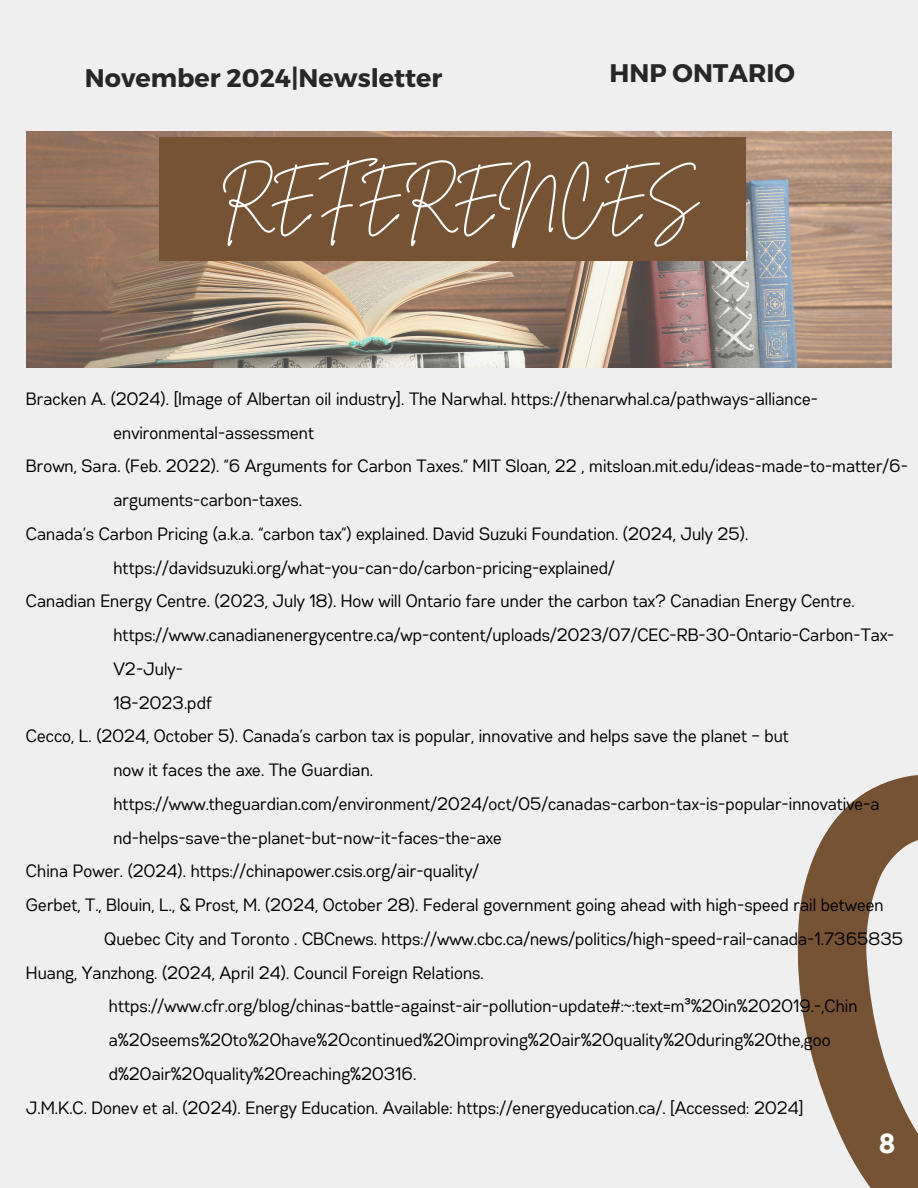
<style>
.page{position:relative;width:918px;height:1188px;background:#efefef}
.page>*{position:absolute;margin:0;border:0;box-sizing:border-box;transform-origin:0 0}
.t1{font:54px "Brittany Signature";color:#fff}
.t2{font:700 28.65px "TT Chocolates";color:#fff}
.t3{font:700 25.35px "Montserrat";color:#272727}
.t4{font:17.85px "Gabriel Sans Cond";color:#000}
</style>
<div class="page">
<img style="left:26px;top:132px;width:865px;height:236px">
<svg style="left:797px;top:775px;width:121px;height:413px;fill:#775335"></svg>
<div style="left:159px;top:137px;width:586px;height:124px;background:#775335"></div>
<p class="t3" style="left:85px;top:61px;width:359px">November 2024|Newsletter</p>
<p class="t3" style="left:609px;top:57px;width:187px">HNP ONTARIO</p>
<p class="t1" style="left:220px;top:163px;width:479px">REFERENCES</p>
<h3 class="t4" style="left:26px;top:391px;width:794px">Bracken A. (2024). [Image of Albertan oil industry]. The Narwhal. https://thenarwhal.ca/pathways-alliance-</h3>
<h2 class="t4" style="left:114px;top:424px;width:202px">environmental-assessment</h2>
<p class="t4" style="left:26px;top:458px;width:884px">Brown, Sara. (Feb. 2022). “6 Arguments for Carbon Taxes.” MIT Sloan, 22 , mitsloan.mit.edu/ideas-made-to-matter/6-</p>
<p class="t4" style="left:114px;top:492px;width:190px">arguments-carbon-taxes.</p>
<h1 class="t4" style="left:26px;top:526px;width:724px">Canada’s Carbon Pricing (a.k.a. “carbon tax”) explained. David Suzuki Foundation. (2024, July 25).</h1>
<p class="t4" style="left:114px;top:559px;width:503px">https://davidsuzuki.org/what-you-can-do/carbon-pricing-explained/</p>
<p class="t4" style="left:26px;top:593px;width:830px">Canadian Energy Centre. (2023, July 18). How will Ontario fare under the carbon tax? Canadian Energy Centre.</p>
<p class="t4" style="left:114px;top:627px;width:783px">https://www.canadianenergycentre.ca/wp-content/uploads/2023/07/CEC-RB-30-Ontario-Carbon-Tax-</p>
<p class="t4" style="left:114px;top:661px;width:71px">V2-July-</p>
<p class="t4" style="left:114px;top:694px;width:100px">18-2023.pdf</p>
<p class="t4" style="left:26px;top:728px;width:764px">Cecco, L. (2024, October 5). Canada’s carbon tax is popular, innovative and helps save the planet – but</p>
<p class="t4" style="left:114px;top:762px;width:261px">now it faces the axe. The Guardian.</p>
<p class="t4" style="left:114px;top:796px;width:768px">https://www.theguardian.com/environment/2024/oct/05/canadas-carbon-tax-is-popular-innovative-a</p>
<p class="t4" style="left:114px;top:829px;width:390px">nd-helps-save-the-planet-but-now-it-faces-the-axe</p>
<p class="t4" style="left:26px;top:863px;width:455px">China Power. (2024). https://chinapower.csis.org/air-quality/</p>
<p class="t4" style="left:26px;top:897px;width:859px">Gerbet, T., Blouin, L., &amp; Prost, M. (2024, October 28). Federal government going ahead with high-speed rail between</p>
<p class="t4" style="left:105px;top:931px;width:801px">Quebec City and Toronto . CBCnews. https://www.cbc.ca/news/politics/high-speed-rail-canada-1.7365835</p>
<p class="t4" style="left:26px;top:964px;width:459px">Huang, Yanzhong. (2024, April 24). Council Foreign Relations.</p>
<p class="t4" style="left:109px;top:998px;width:750px">https://www.cfr.org/blog/chinas-battle-against-air-pollution-update#:~:text=m³%20in%202019.-,Chin</p>
<p class="t4" style="left:109px;top:1032px;width:723px">a%20seems%20to%20have%20continued%20improving%20air%20quality%20during%20the,goo</p>
<p class="t4" style="left:109px;top:1066px;width:309px">d%20air%20quality%20reaching%20316.</p>
<p class="t4" style="left:26px;top:1099px;width:779px">J.M.K.C. Donev et al. (2024). Energy Education. Available: https://energyeducation.ca/. [Accessed: 2024]</p>
<p class="t2" style="left:879px;top:1127px;width:18px">8</p>
</div>
